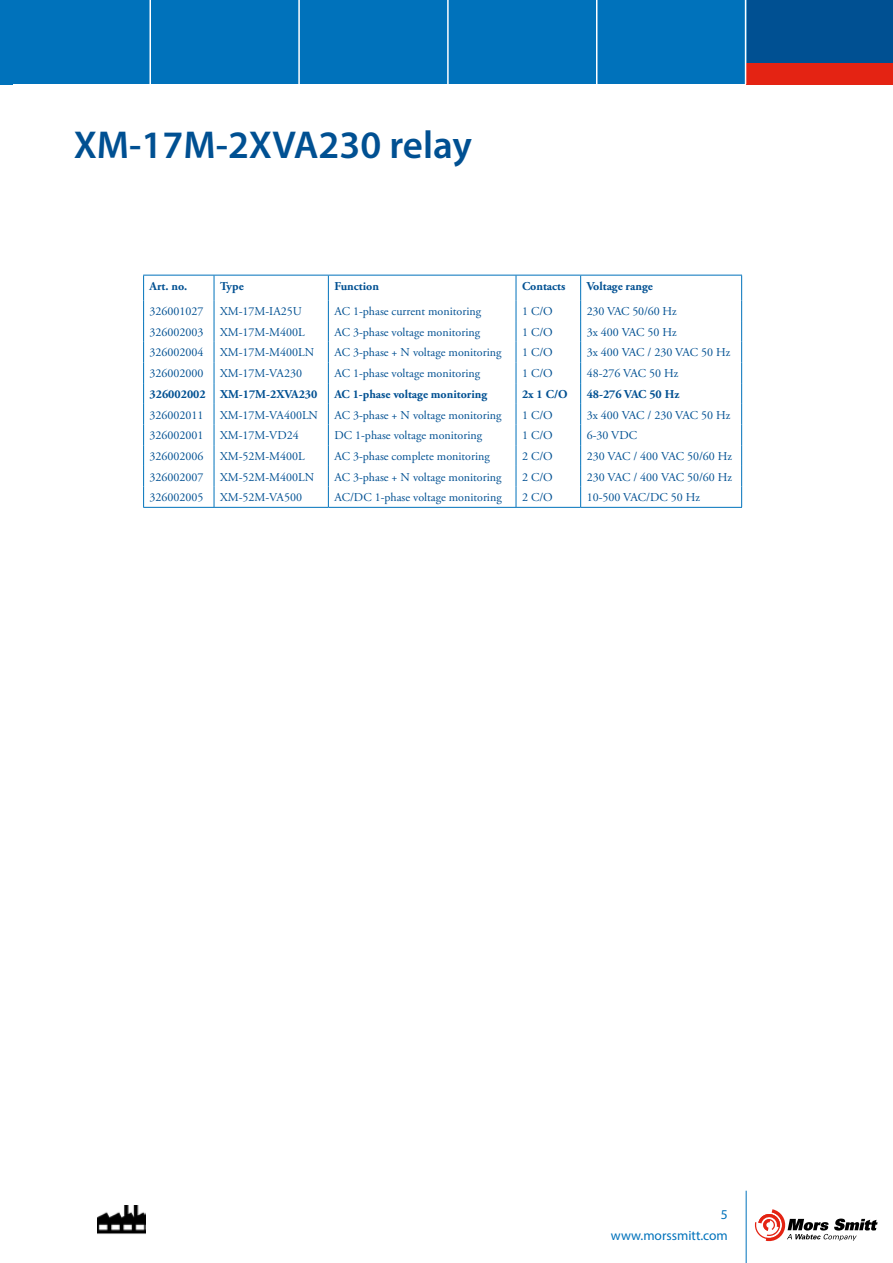
<style>
.page{position:relative;width:893px;height:1263px;background:#fff}
.page>*{position:absolute;margin:0;border:0;box-sizing:border-box;transform-origin:0 0}
.t1{font:600 39px "Myriad Pro";color:#005092}
.t2{font:13.5px/21px "Myriad Pro";color:#0072bb;text-align:right}
.t3{font:12px "Adobe Garamond Pro";color:#005092}
.t4{font:700 12px "Adobe Garamond Pro";color:#005092}
</style>
<div class="page">
<hr style="left:746px;top:1191px;width:1px;height:72px;background:#0072bb">
<div style="left:0;top:0;width:893px;height:84px;background:#0072bb"></div>
<div style="left:747px;top:0;width:146px;height:85px;background:#005092"></div>
<div style="left:747px;top:63px;width:146px;height:22px;background:#e42313"></div>
<hr style="left:149px;top:0;width:2px;height:84px;background:#fff">
<hr style="left:298px;top:0;width:2px;height:84px;background:#fff">
<hr style="left:447px;top:0;width:2px;height:84px;background:#fff">
<hr style="left:596px;top:0;width:1px;height:84px;background:#fff">
<hr style="left:745px;top:0;width:1px;height:84px;background:#fff">
<svg style="left:755px;top:1209px;width:123px;height:32px"></svg>
<img style="left:97px;top:1205px;width:48px;height:29px">
<div style="left:0;top:0;width:13px;height:85px;background:#0072bb"></div>
<hr style="left:143px;top:275px;width:71px;height:1px;background:#0072bb">
<hr style="left:214px;top:275px;width:114px;height:1px;background:#0072bb">
<hr style="left:328px;top:275px;width:188px;height:1px;background:#0072bb">
<hr style="left:516px;top:275px;width:65px;height:1px;background:#0072bb">
<hr style="left:581px;top:275px;width:161px;height:1px;background:#0072bb">
<svg style="left:143px;top:275px;width:1px;height:232px"></svg>
<svg style="left:214px;top:275px;width:1px;height:232px"></svg>
<svg style="left:328px;top:275px;width:1px;height:232px"></svg>
<svg style="left:516px;top:275px;width:1px;height:232px"></svg>
<svg style="left:580px;top:275px;width:1px;height:232px"></svg>
<svg style="left:741px;top:275px;width:1px;height:232px"></svg>
<hr style="left:143px;top:507px;width:71px;height:1px;background:#0072bb">
<hr style="left:214px;top:507px;width:114px;height:1px;background:#0072bb">
<hr style="left:328px;top:507px;width:188px;height:1px;background:#0072bb">
<hr style="left:516px;top:507px;width:65px;height:1px;background:#0072bb">
<hr style="left:581px;top:507px;width:161px;height:1px;background:#0072bb">
<h1 class="t1" style="left:74px;top:120px;width:400px">XM-17M-2XVA230 relay</h1>
<p class="t4" style="left:150px;top:279px;width:39px">Art. no.</p>
<p class="t4" style="left:220px;top:279px;width:25px">Type</p>
<p class="t4" style="left:334px;top:279px;width:46px">Function</p>
<p class="t4" style="left:522px;top:279px;width:45px">Contacts</p>
<p class="t4" style="left:587px;top:279px;width:68px">Voltage range</p>
<p class="t3" style="left:150px;top:304px;width:55px">326001027</p>
<p class="t3" style="left:220px;top:304px;width:83px">XM-17M-IA25U</p>
<p class="t3" style="left:334px;top:304px;width:148px">AC 1-phase current monitoring</p>
<p class="t3" style="left:522px;top:304px;width:32px">1 C/O</p>
<p class="t3" style="left:587px;top:304px;width:92px">230 VAC 50/60 Hz</p>
<p class="t3" style="left:150px;top:325px;width:55px">326002003</p>
<p class="t3" style="left:220px;top:325px;width:86px">XM-17M-M400L</p>
<p class="t3" style="left:334px;top:325px;width:147px">AC 3-phase voltage monitoring</p>
<p class="t3" style="left:522px;top:325px;width:32px">1 C/O</p>
<p class="t3" style="left:587px;top:325px;width:92px">3x 400 VAC 50 Hz</p>
<p class="t3" style="left:150px;top:345px;width:55px">326002004</p>
<p class="t3" style="left:220px;top:345px;width:96px">XM-17M-M400LN</p>
<p class="t3" style="left:334px;top:345px;width:169px">AC 3-phase + N voltage monitoring</p>
<p class="t3" style="left:522px;top:345px;width:32px">1 C/O</p>
<p class="t3" style="left:587px;top:345px;width:145px">3x 400 VAC / 230 VAC 50 Hz</p>
<p class="t3" style="left:150px;top:366px;width:55px">326002000</p>
<p class="t3" style="left:220px;top:366px;width:83px">XM-17M-VA230</p>
<p class="t3" style="left:334px;top:366px;width:147px">AC 1-phase voltage monitoring</p>
<p class="t3" style="left:522px;top:366px;width:32px">1 C/O</p>
<p class="t3" style="left:587px;top:366px;width:93px">48-276 VAC 50 Hz</p>
<p class="t4" style="left:150px;top:387px;width:169px">326002002 XM-17M-2XVA230</p>
<p class="t4" style="left:334px;top:387px;width:154px">AC 1-phase voltage monitoring</p>
<p class="t4" style="left:522px;top:387px;width:47px">2x 1 C/O</p>
<p class="t4" style="left:587px;top:387px;width:94px">48-276 VAC 50 Hz</p>
<p class="t3" style="left:150px;top:407px;width:55px">326002011</p>
<p class="t3" style="left:220px;top:407px;width:100px">XM-17M-VA400LN</p>
<p class="t3" style="left:334px;top:407px;width:169px">AC 3-phase + N voltage monitoring</p>
<p class="t3" style="left:522px;top:407px;width:32px">1 C/O</p>
<p class="t3" style="left:587px;top:407px;width:145px">3x 400 VAC / 230 VAC 50 Hz</p>
<p class="t3" style="left:150px;top:428px;width:55px">326002001</p>
<p class="t3" style="left:220px;top:428px;width:80px">XM-17M-VD24</p>
<p class="t3" style="left:334px;top:428px;width:149px">DC 1-phase voltage monitoring</p>
<p class="t3" style="left:522px;top:428px;width:32px">1 C/O</p>
<p class="t3" style="left:587px;top:428px;width:52px">6-30 VDC</p>
<p class="t3" style="left:150px;top:449px;width:55px">326002006</p>
<p class="t3" style="left:220px;top:449px;width:86px">XM-52M-M400L</p>
<p class="t3" style="left:334px;top:449px;width:157px">AC 3-phase complete monitoring</p>
<p class="t3" style="left:522px;top:449px;width:32px">2 C/O</p>
<p class="t3" style="left:587px;top:449px;width:147px">230 VAC / 400 VAC 50/60 Hz</p>
<p class="t3" style="left:150px;top:470px;width:55px">326002007</p>
<p class="t3" style="left:220px;top:470px;width:96px">XM-52M-M400LN</p>
<p class="t3" style="left:334px;top:470px;width:169px">AC 3-phase + N voltage monitoring</p>
<p class="t3" style="left:522px;top:470px;width:32px">2 C/O</p>
<p class="t3" style="left:587px;top:470px;width:147px">230 VAC / 400 VAC 50/60 Hz</p>
<p class="t3" style="left:150px;top:490px;width:55px">326002005</p>
<p class="t3" style="left:220px;top:490px;width:83px">XM-52M-VA500</p>
<p class="t3" style="left:334px;top:490px;width:169px">AC/DC 1-phase voltage monitoring</p>
<p class="t3" style="left:522px;top:490px;width:32px">2 C/O</p>
<p class="t3" style="left:587px;top:490px;width:115px">10-500 VAC/DC 50 Hz</p>
<p class="t2" style="left:611px;top:1204px;width:118px">5 www.morssmitt.com</p>
</div>
